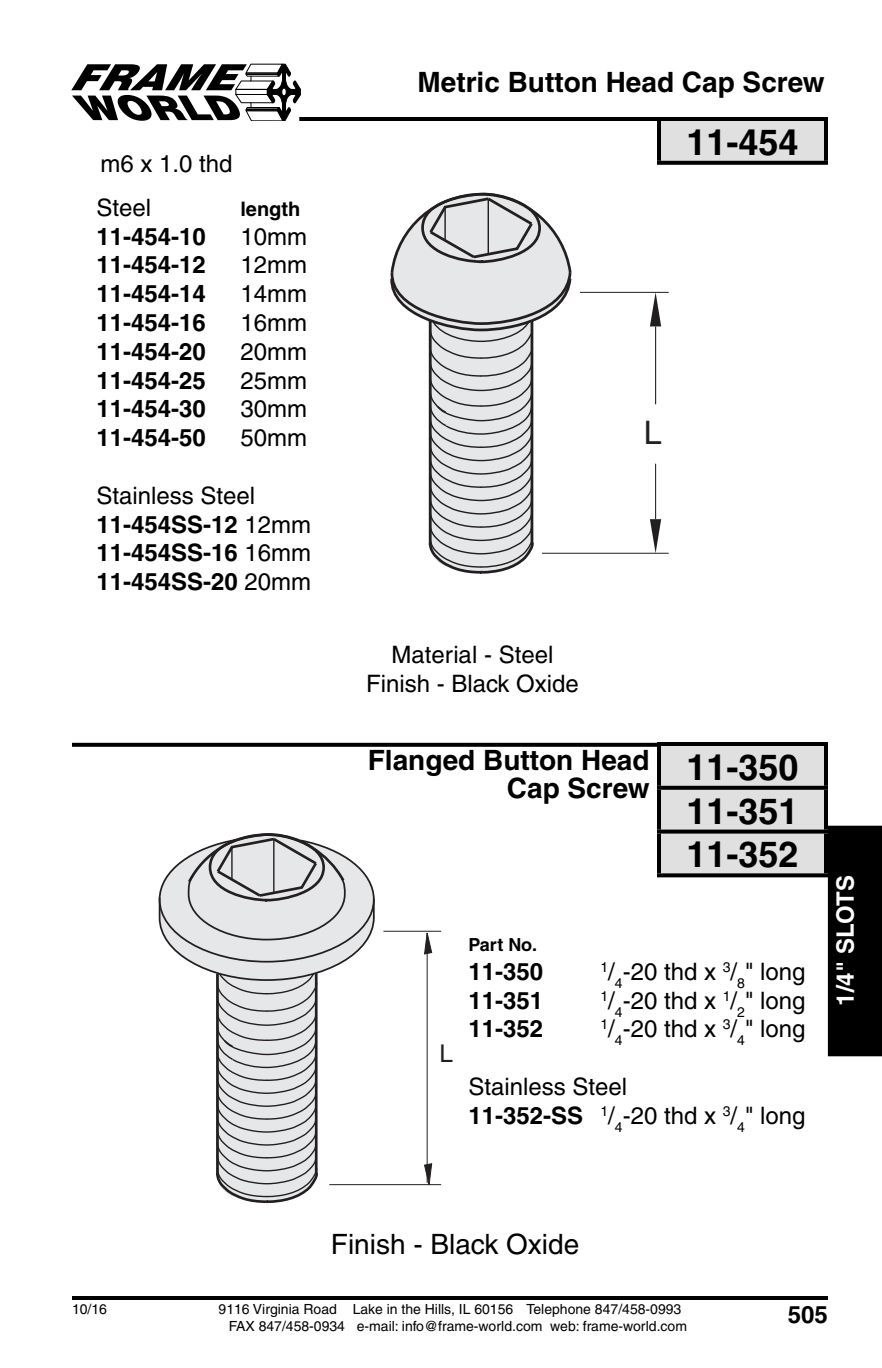
<style>
.page{position:relative;width:882px;height:1368px;background:#fff}
.page>*{position:absolute;margin:0;border:0;box-sizing:border-box;transform-origin:0 0}
.t1{font:700 36px/43.8px "Helvetica";color:#000;text-align:justify}
.t2{font:32.4px "Helvetica";color:#231f20}
.t3{font:700 28px/28px "Helvetica";color:#000;text-align:right}
.t4{font:28px "Helvetica";color:#000}
.t5{font:24.4px "Helvetica";color:#231f20}
.t6{font:24px/28.8px "Helvetica";color:#000;text-align:center}
.t7{font:700 24px/28.8px "Helvetica";color:#000}
.t8{font:700 24px "Helvetica";color:#fff}
.t9{font:700 20px "Helvetica";color:#000}
.t10{font:700 18px "Helvetica";color:#000}
.t11{font:14px/16.8px "Helvetica";color:#000}
.s1{font-weight:400}
.s2{font-weight:700}
</style>
<div class="page">
<div style="left:659px;top:119px;width:167px;height:44px;background:#e0e0e0"></div>
<hr style="left:657px;top:121px;width:4px;height:40px;background:#000">
<hr style="left:824px;top:121px;width:4px;height:40px;background:#000">
<svg style="left:657px;top:161px;width:171px;height:4px"></svg>
<hr style="left:299px;top:117px;width:529px;height:4px;background:#000">
<hr style="left:72px;top:1296px;width:756px;height:4px;background:#000">
<svg style="left:71px;top:63px;width:230px;height:58px"></svg>
<hr style="left:542px;top:553px;width:127px;height:1px;background:#231f20">
<svg style="left:390px;top:192px;width:183px;height:382px"></svg>
<hr style="left:655px;top:326px;width:1px;height:78px;background:#231f20">
<hr style="left:655px;top:464px;width:1px;height:55px;background:#231f20">
<svg style="left:650px;top:519px;width:11px;height:34px"></svg>
<hr style="left:580px;top:292px;width:89px;height:1px;background:#231f20">
<svg style="left:650px;top:292px;width:11px;height:34px"></svg>
<svg style="left:72px;top:743px;width:585px;height:4px;background:#0c0c0c"></svg>
<hr style="left:383px;top:931px;width:58px;height:1px;background:#231f20">
<hr style="left:329px;top:1184px;width:112px;height:1px;background:#231f20">
<hr style="left:427px;top:933px;width:1px;height:250px;background:#231f20">
<svg style="left:424px;top:930px;width:9px;height:25px"></svg>
<svg style="left:424px;top:1163px;width:9px;height:23px"></svg>
<svg style="left:158px;top:833px;width:218px;height:371px"></svg>
<svg style="left:659px;top:746px;width:223px;height:310px"></svg>
<hr style="left:657px;top:742px;width:171px;height:4px;background:#000">
<hr style="left:657px;top:746px;width:4px;height:40px;background:#000">
<hr style="left:824px;top:746px;width:4px;height:40px;background:#000">
<svg style="left:657px;top:786px;width:171px;height:4px"></svg>
<hr style="left:657px;top:790px;width:4px;height:40px;background:#000">
<hr style="left:824px;top:790px;width:4px;height:40px;background:#000">
<svg style="left:657px;top:830px;width:171px;height:4px"></svg>
<hr style="left:657px;top:834px;width:4px;height:39px;background:#000">
<hr style="left:824px;top:834px;width:4px;height:39px;background:#000">
<svg style="left:657px;top:873px;width:171px;height:4px"></svg>
<p class="t6" style="left:101px;top:151px;width:134px">m6 x 1.0 thd</p>
<p class="t6" style="left:96px;top:195px;width:56px">Steel</p>
<p class="t9" style="left:240px;top:201px;width:61px">length</p>
<p class="t7" style="left:96px;top:224px;width:111px">11-454-10</p>
<p class="t6" style="left:240px;top:224px;width:68px">10mm</p>
<p class="t7" style="left:96px;top:253px;width:111px">11-454-12</p>
<p class="t6" style="left:240px;top:253px;width:68px">12mm</p>
<p class="t7" style="left:96px;top:282px;width:111px">11-454-14</p>
<p class="t6" style="left:240px;top:282px;width:68px">14mm</p>
<p class="t7" style="left:96px;top:310px;width:111px">11-454-16</p>
<p class="t6" style="left:240px;top:310px;width:68px">16mm</p>
<p class="t7" style="left:96px;top:339px;width:111px">11-454-20</p>
<p class="t6" style="left:240px;top:339px;width:68px">20mm</p>
<p class="t7" style="left:96px;top:368px;width:111px">11-454-25</p>
<p class="t6" style="left:240px;top:368px;width:68px">25mm</p>
<p class="t7" style="left:96px;top:397px;width:111px">11-454-30</p>
<p class="t6" style="left:240px;top:397px;width:68px">30mm</p>
<p class="t7" style="left:96px;top:426px;width:111px">11-454-50</p>
<p class="t6" style="left:240px;top:426px;width:68px">50mm</p>
<p class="t7" style="left:96px;top:483px;width:216px"><span class="s1">Stainless Steel<br></span>11-454SS-12 <span class="s1">12mm<br></span>11-454SS-16 <span class="s1">16mm<br></span>11-454SS-20 <span class="s1">20mm</span></p>
<p class="t3" style="left:418px;top:71px;width:409px">Metric Button Head Cap Screw</p>
<h1 class="t1" style="left:686px;top:124px;width:114px">11-454</h1>
<h2 class="t2" style="left:644px;top:421px;width:20px">L</h2>
<p class="t6" style="left:366px;top:642px;width:214px">Material - Steel<br>Finish - Black Oxide</p>
<p class="t3" style="left:368px;top:749px;width:283px">Flanged Button Head<br>Cap Screw</p>
<h1 class="t1" style="left:686px;top:749px;width:114px">11-350<br>11-351<br>11-352</h1>
<p class="t5" style="left:439px;top:1044px;width:15px">L</p>
<p class="t10" style="left:468px;top:938px;width:70px">Part No.</p>
<p class="t7" style="left:468px;top:959px;width:76px">11-350</p>
<p class="t6" style="left:600px;top:959px;width:207px"><sup>1</sup>/<sub>4</sub>-20 thd x <sup>3</sup>/<sub>8</sub>" long</p>
<p class="t7" style="left:468px;top:988px;width:76px">11-351</p>
<p class="t6" style="left:600px;top:988px;width:207px"><sup>1</sup>/<sub>4</sub>-20 thd x <sup>1</sup>/<sub>2</sub>" long</p>
<p class="t7" style="left:468px;top:1017px;width:76px">11-352</p>
<p class="t6" style="left:600px;top:1017px;width:207px"><sup>1</sup>/<sub>4</sub>-20 thd x <sup>3</sup>/<sub>4</sub>" long</p>
<p class="t6" style="left:468px;top:1074px;width:339px;text-align:left">Stainless Steel<br><span class="s2">11-352-SS</span> <sup>1</sup>/<sub>4</sub>-20 thd x <sup>3</sup>/<sub>4</sub>" long</p>
<p class="t8" style="left:836px;top:1006px;width:132px;rotate:-90deg">1/4" SLOTS</p>
<p class="t11" style="left:72px;top:1302px;width:37px">10/16</p>
<p class="t4" style="left:331px;top:1234px;width:250px">Finish - Black Oxide</p>
<p class="t11" style="left:229px;top:1302px;width:460px;text-indent:-10px">9116 Virginia Road Lake in the Hills, IL 60156 Telephone 847/458-0993<br>FAX 847/458-0934 e-mail: info@frame-world.com web: frame-world.com</p>
<p class="t7" style="left:788px;top:1302px;width:42px">505</p>
</div>
